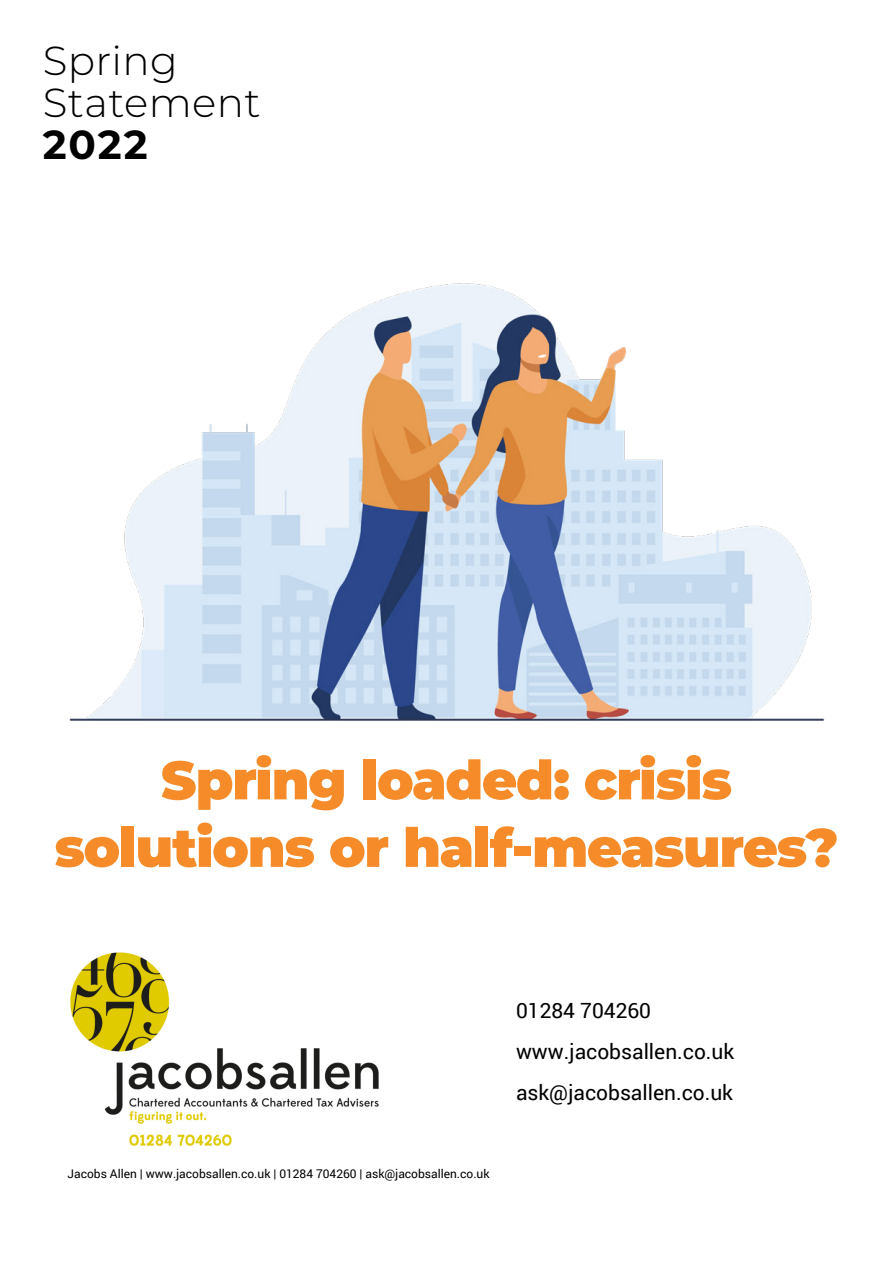
<style>
.page{position:relative;width:893px;height:1263px;background:#fff}
.page>*{position:absolute;margin:0;border:0;box-sizing:border-box;transform-origin:0 0}
.Paragraph_Style_1{font:900 54px/67.5px "Montserrat";letter-spacing:-.025em;color:#f68c29;text-align:center}
.t1{font:300 40.5px/42px "Montserrat";letter-spacing:.01em;color:#000}
.t2{font:21px/41px "Roboto";color:#000}
.t3{font:12px "Roboto";color:#000}
.s1{font-weight:700}
</style>
<div class="page">
<img style="left:69px;top:283px;width:756px;height:438px">
<img style="left:70px;top:952px;width:309px;height:194px">
<p class="t1" style="left:43px;top:38px;width:219px">Spring<br>Statement<br><span class="s1">2022</span></p>
<p class="Paragraph_Style_1" style="left:55px;top:743px;width:785px">Spring loaded: crisis solutions or half-measures?</p>
<p class="t3" style="left:68px;top:1165px;width:423px">Jacobs Allen | www.jacobsallen.co.uk | 01284 704260 | ask@jacobsallen.co.uk</p>
<h3 class="t2" style="left:516px;top:989px;width:220px">01284 704260 www.jacobsallen.co.uk ask@jacobsallen.co.uk</h3>
</div>
